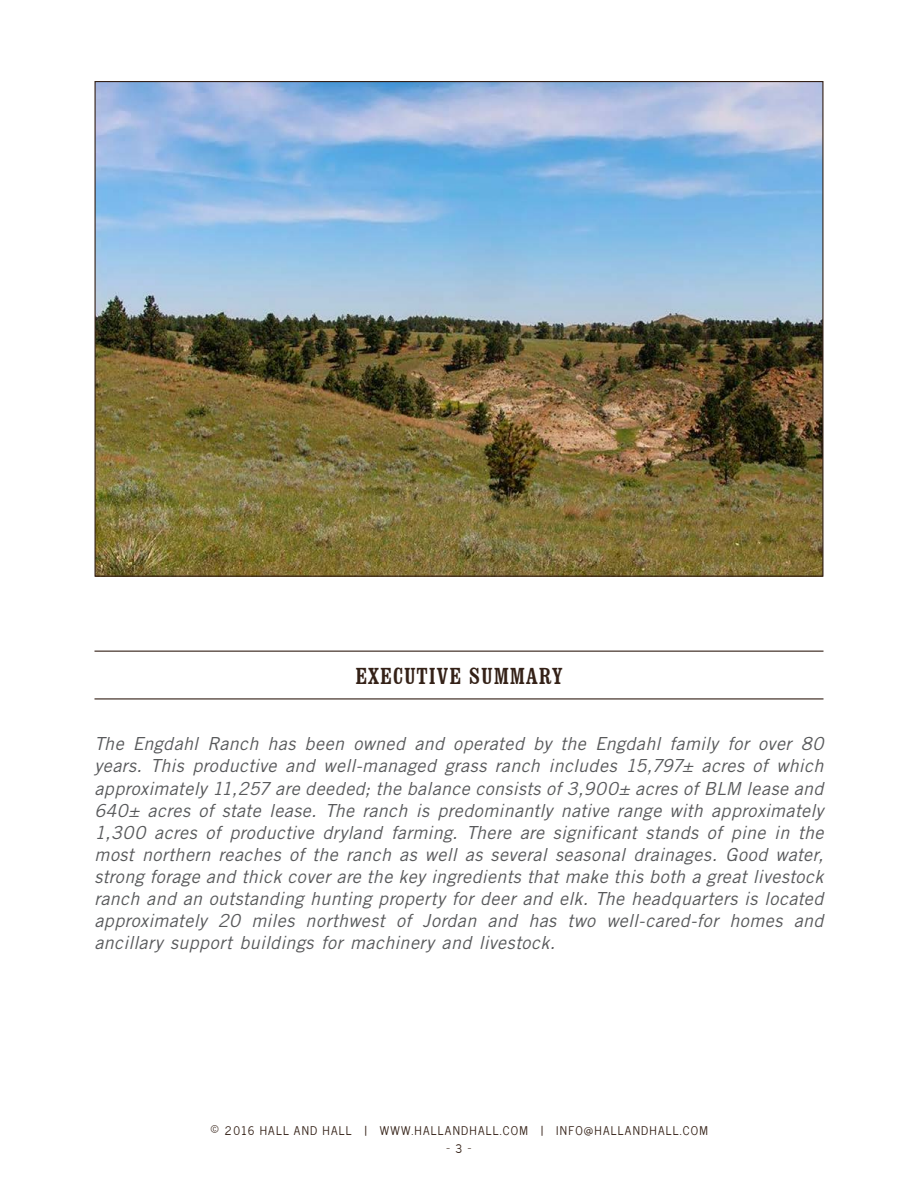
<style>
.page{position:relative;width:918px;height:1188px;background:#fff}
.page>*{position:absolute;margin:0;border:0;box-sizing:border-box;transform-origin:0 0}
.t1{font:condensed 24px "Clarendon BT";letter-spacing:.04em;color:#342117}
.t2{font:italic 18px/22px "Trade Gothic LT Std";letter-spacing:.02em;color:#58595b;text-align:justify}
.t3{font:12px "News Cycle";letter-spacing:.1em;color:#342117}
.s1{font-size:16.5px}
</style>
<div class="page">
<hr style="left:94px;top:698px;width:730px;height:1px;background:#342117">
<hr style="left:94px;top:651px;width:730px;height:1px;background:#342117">
<img style="left:96px;top:83px;width:726px;height:492px">
<h1 class="t1" style="left:355px;top:660px;width:208px">EXECUTIVE SUMMARY</h1>
<p class="t2" style="left:94px;top:733px;width:731px">The Engdahl Ranch has been owned and operated by the Engdahl family for over 80 years. This productive and well-managed grass ranch includes 15,797± acres of which approximately 11,257 are deeded; the balance consists of 3,900± acres of BLM lease and 640± acres of state lease. The ranch is predominantly native range with approximately 1,300 acres of productive dryland farming. There are significant stands of pine in the most northern reaches of the ranch as well as several seasonal drainages. Good water, strong forage and thick cover are the key ingredients that make this both a great livestock ranch and an outstanding hunting property for deer and elk. The headquarters is located approximately 20 miles northwest of Jordan and has two well-cared-for homes and ancillary support buildings for machinery and livestock.</p>
<p class="t3" style="left:210px;top:1120px;width:499px"><span class="s1">©</span> 2016 HALL AND HALL | WWW.HALLANDHALL.COM | INFO@HALLANDHALL.COM</p>
<p class="t3" style="left:446px;top:1138px;width:26px">— 3 –</p>
</div>
